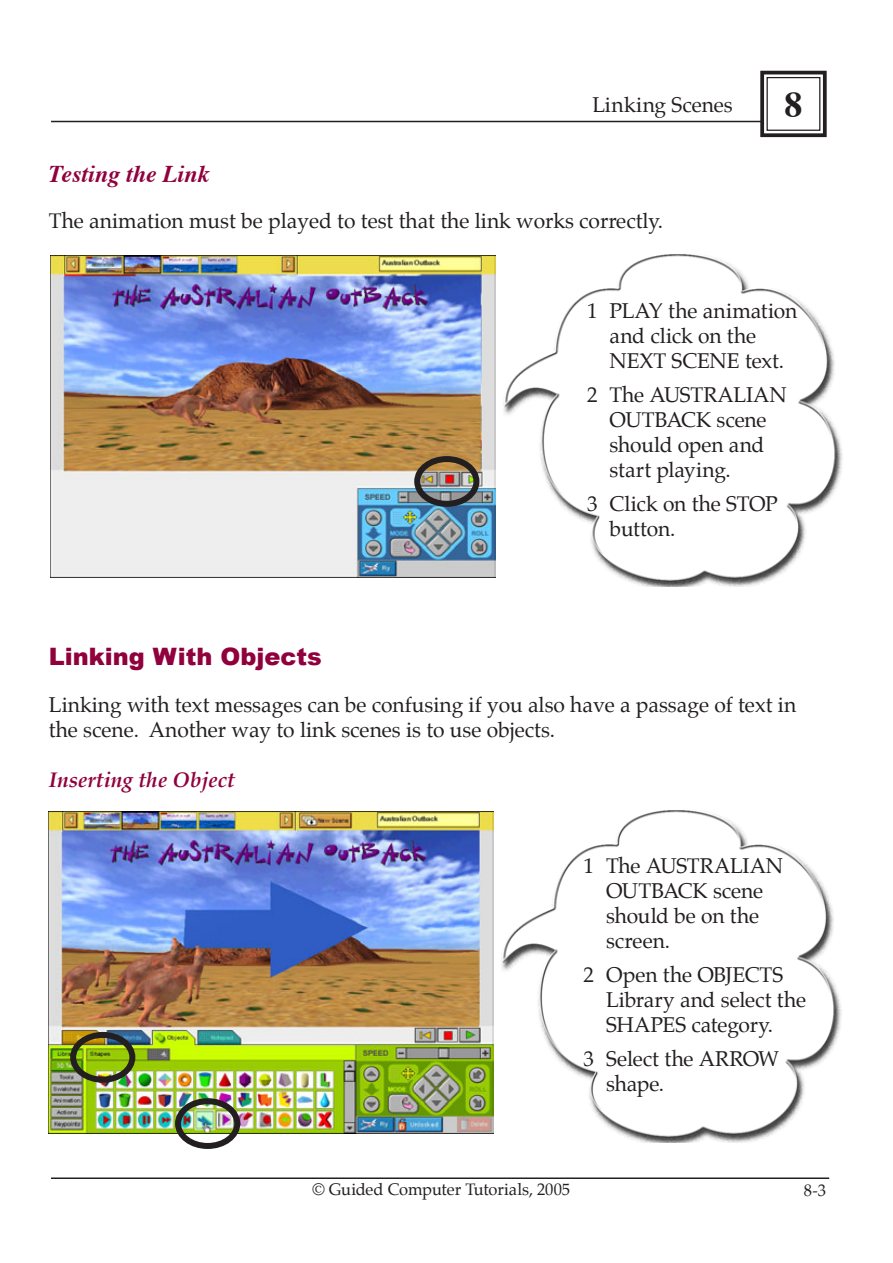
<style>
.page{position:relative;width:893px;height:1263px;background:#fff}
.page>*{position:absolute;margin:0;border:0;box-sizing:border-box;transform-origin:0 0}
.t1{font:700 36px "Times";color:#231f20}
.t2{font:900 24px "Arial";color:#90003d}
.t3{font:italic 700 24px "Times";color:#90003d}
.t4{font:21px/25.2px "Palatino";color:#231f20}
.t5{font:italic 700 21px "Palatino";color:#90003d}
.t6{font:16.5px "Palatino";letter-spacing:-.01em;color:#231f20}
</style>
<div class="page">
<hr style="left:51px;top:1177px;width:778px;height:2px;background:#231f20">
<hr style="left:51px;top:121px;width:710px;height:1px;background:#231f20">
<svg style="left:758px;top:70px;width:69px;height:68px"></svg>
<div style="left:766px;top:77px;width:54px;height:54px;border:1px solid #231f20"></div>
<img style="left:495px;top:254px;width:348px;height:332px">
<img style="left:50px;top:255px;width:445px;height:322px">
<div style="left:414px;top:456px;width:65px;height:51px;border:6px solid #231f20;border-radius:50%"></div>
<img style="left:501px;top:810px;width:341px;height:332px">
<img style="left:49px;top:811px;width:445px;height:322px">
<div style="left:175px;top:1098px;width:65px;height:51px;border:6px solid #231f20;border-radius:50%"></div>
<div style="left:70px;top:1032px;width:65px;height:51px;border:6px solid #231f20;border-radius:50%"></div>
<p class="t4" style="left:592px;top:94px;width:142px">Linking Scenes</p>
<h1 class="t1" style="left:784px;top:70px;width:19px">8</h1>
<p class="t3" style="left:49px;top:151px;width:162px">Testing the Link</p>
<p class="t4" style="left:49px;top:210px;width:616px">The animation must be played to test that the link works correctly.</p>
<p class="t4" style="left:610px;top:300px;width:189px;text-indent:-22px">1 PLAY the animation and click on the<br>NEXT SCENE text.</p>
<p class="t4" style="left:610px;top:384px;width:179px;text-indent:-22px">2 The AUSTRALIAN<br>OUTBACK scene should open and start playing.</p>
<p class="t4" style="left:610px;top:493px;width:170px;text-indent:-22px">3 Click on the STOP button.</p>
<p class="t2" style="left:49px;top:643px;width:274px">Linking With Objects</p>
<p class="t4" style="left:49px;top:694px;width:749px">Linking with text messages can be confusing if you also have a passage of text in the scene. Another way to link scenes is to use objects.</p>
<p class="t5" style="left:49px;top:767px;width:188px">Inserting the Object</p>
<p class="t4" style="left:606px;top:855px;width:179px;text-indent:-22px">1 The AUSTRALIAN<br>OUTBACK scene should be on the screen.</p>
<p class="t4" style="left:606px;top:964px;width:202px;text-indent:-22px">2 Open the OBJECTS<br>Library and select the<br>SHAPES category.</p>
<p class="t4" style="left:606px;top:1048px;width:175px;text-indent:-22px">3 Select the ARROW shape.</p>
<p class="t6" style="left:312px;top:1178px;width:259px">© Guided Computer Tutorials, 2005</p>
<p class="t6" style="left:804px;top:1179px;width:24px">8-3</p>
</div>
